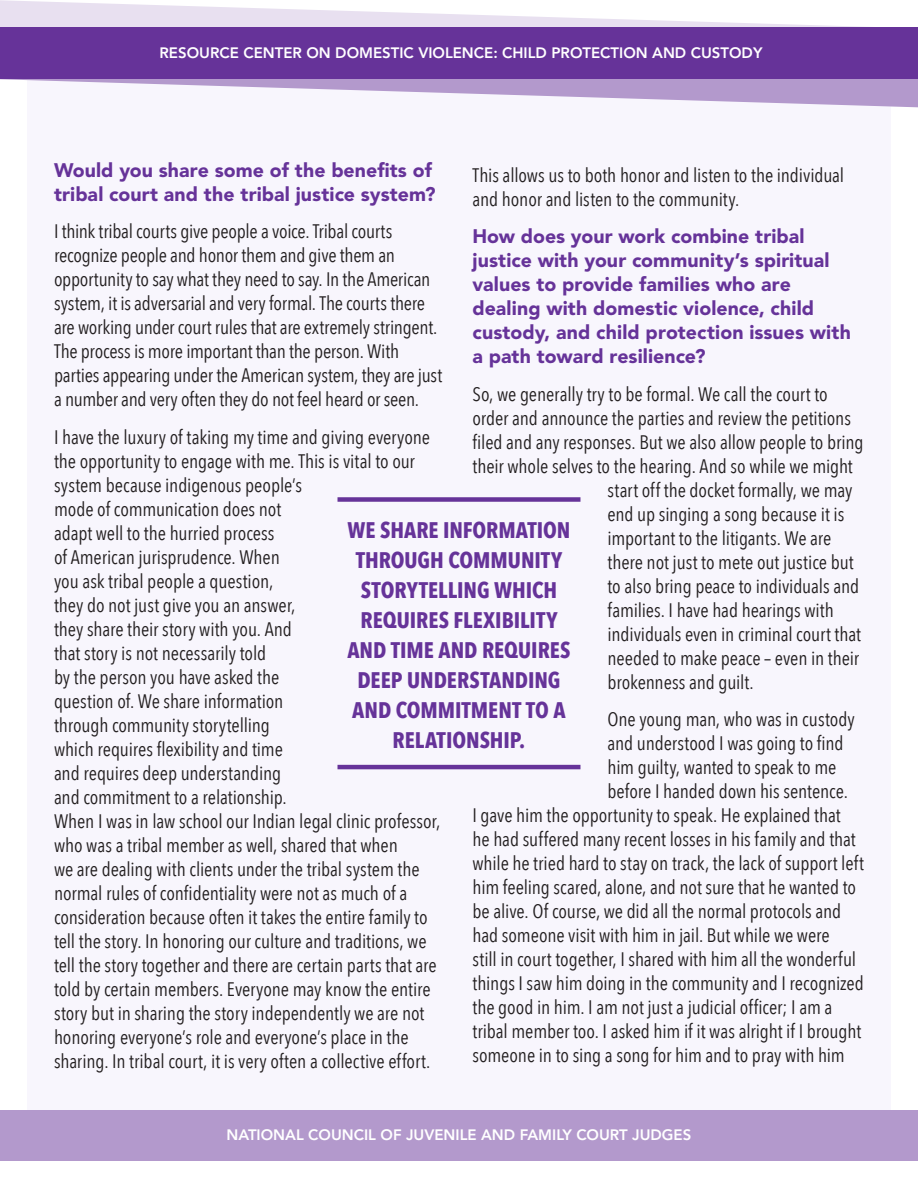
<style>
.page{position:relative;width:918px;height:1188px;background:#fff}
.page>*{position:absolute;margin:0;border:0;box-sizing:border-box;transform-origin:0 0}
.t1{font:700 22.5px/30px "Avenir Next Condensed";color:#639;text-align:center}
.t2{font:19.5px/24px "Avenir Next Condensed";letter-spacing:-.005em;color:#231f20}
.t3{font:900 19.5px/24px "Avenir LT Std";letter-spacing:.005em;color:#639}
.t4{font:800 15px "Avenir LT Std";color:#fff}
</style>
<div class="page">
<div style="left:27px;top:27px;width:864px;height:1134px;background:#f8f6fd"></div>
<svg style="left:0;top:0;width:864px;height:27px"></svg>
<div style="left:0;top:1110px;width:918px;height:51px;background:#b399cc"></div>
<svg style="left:0;top:79px;width:918px;height:29px"></svg>
<div style="left:0;top:27px;width:918px;height:52px;background:#639"></div>
<div style="left:338px;top:497px;width:242px;height:5px;background:#639"></div>
<hr style="left:338px;top:765px;width:242px;height:4px;background:#639">
<p class="t4" style="left:160px;top:44px;width:604px">RESOURCE CENTER ON DOMESTIC VIOLENCE: CHILD PROTECTION AND CUSTODY</p>
<p class="t3" style="left:54px;top:158px;width:383px">Would you share some of the benefits of tribal court and the tribal justice system?</p>
<p class="t2" style="left:54px;top:219px;width:390px">I think tribal courts give people a voice. Tribal courts recognize people and honor them and give them an opportunity to say what they need to say. In the American system, it is adversarial and very formal. The courts there are working under court rules that are extremely stringent.<br>The process is more important than the person. With parties appearing under the American system, they are just a number and very often they do not feel heard or seen.</p>
<p class="t2" style="left:54px;top:424px;width:388px">I have the luxury of taking my time and giving everyone the opportunity to engage with me. This is vital to our system because indigenous people’s<br>mode of communication does not<br>adapt well to the hurried process<br>of American jurisprudence. When<br>you ask tribal people a question,<br>they do not just give you an answer,<br>they share their story with you. And<br>that story is not necessarily told<br>by the person you have asked the<br>question of. We share information<br>through community storytelling<br>which requires flexibility and time<br>and requires deep understanding<br>and commitment to a relationship.<br>When I was in law school our Indian legal clinic professor, who was a tribal member as well, shared that when<br>we are dealing with clients under the tribal system the normal rules of confidentiality were not as much of a consideration because often it takes the entire family to tell the story. In honoring our culture and traditions, we tell the story together and there are certain parts that are told by certain members. Everyone may know the entire story but in sharing the story independently we are not honoring everyone’s role and everyone’s place in the sharing. In tribal court, it is very often a collective effort.</p>
<p class="t2" style="left:472px;top:162px;width:373px">This allows us to both honor and listen to the individual and honor and listen to the community.</p>
<p class="t3" style="left:472px;top:224px;width:380px">How does your work combine tribal justice with your community’s spiritual values to provide families who are dealing with domestic violence, child custody, and child protection issues with a path toward resilience?</p>
<p class="t2" style="left:472px;top:381px;width:357px">So, we generally try to be formal. We call the court to</p>
<p class="t2" style="left:472px;top:405px;width:380px">order and announce the parties and review the petitions</p>
<p class="t2" style="left:472px;top:429px;width:393px">filed and any responses. But we also allow people to bring</p>
<p class="t2" style="left:472px;top:453px;width:382px">their whole selves to the hearing. And so while we might</p>
<p class="t2" style="left:607px;top:477px;width:246px">start off the docket formally, we may</p>
<p class="t2" style="left:607px;top:501px;width:238px">end up singing a song because it is</p>
<p class="t2" style="left:607px;top:525px;width:226px">important to the litigants. We are</p>
<p class="t2" style="left:607px;top:549px;width:248px">there not just to mete out justice but</p>
<p class="t2" style="left:607px;top:573px;width:253px">to also bring peace to individuals and</p>
<p class="t2" style="left:607px;top:597px;width:228px">families. I have had hearings with</p>
<p class="t2" style="left:607px;top:621px;width:255px">individuals even in criminal court that</p>
<p class="t2" style="left:607px;top:645px;width:253px">needed to make peace – even in their</p>
<p class="t2" style="left:607px;top:669px;width:148px">brokenness and guilt.</p>
<p class="t2" style="left:607px;top:706px;width:249px">One young man, who was in custody</p>
<p class="t2" style="left:607px;top:730px;width:238px">and understood I was going to find</p>
<p class="t2" style="left:607px;top:754px;width:230px">him guilty, wanted to speak to me</p>
<p class="t2" style="left:607px;top:778px;width:242px">before I handed down his sentence.</p>
<p class="t2" style="left:472px;top:802px;width:370px">I gave him the opportunity to speak. He explained that</p>
<p class="t2" style="left:472px;top:826px;width:385px">he had suffered many recent losses in his family and that</p>
<p class="t2" style="left:472px;top:850px;width:393px">while he tried hard to stay on track, the lack of support left</p>
<p class="t2" style="left:472px;top:874px;width:385px">him feeling scared, alone, and not sure that he wanted to</p>
<p class="t2" style="left:472px;top:898px;width:370px">be alive. Of course, we did all the normal protocols and</p>
<p class="t2" style="left:472px;top:922px;width:359px">had someone visit with him in jail. But while we were</p>
<p class="t2" style="left:472px;top:946px;width:385px">still in court together, I shared with him all the wonderful</p>
<p class="t2" style="left:472px;top:970px;width:393px">things I saw him doing in the community and I recognized</p>
<p class="t2" style="left:472px;top:994px;width:361px">the good in him. I am not just a judicial officer; I am a</p>
<p class="t2" style="left:472px;top:1018px;width:390px">tribal member too. I asked him if it was alright if I brought</p>
<p class="t2" style="left:472px;top:1042px;width:374px">someone in to sing a song for him and to pray with him</p>
<p class="t1" style="left:347px;top:515px;width:225px">WE SHARE INFORMATION<br>THROUGH COMMUNITY<br>STORYTELLING WHICH<br>REQUIRES FLEXIBILITY<br>AND TIME AND REQUIRES<br>DEEP UNDERSTANDING<br>AND COMMITMENT TO A<br>RELATIONSHIP.</p>
<p class="t4" style="left:227px;top:1126px;width:466px">NATIONAL COUNCIL OF JUVENILE AND FAMILY COURT JUDGES</p>
</div>
